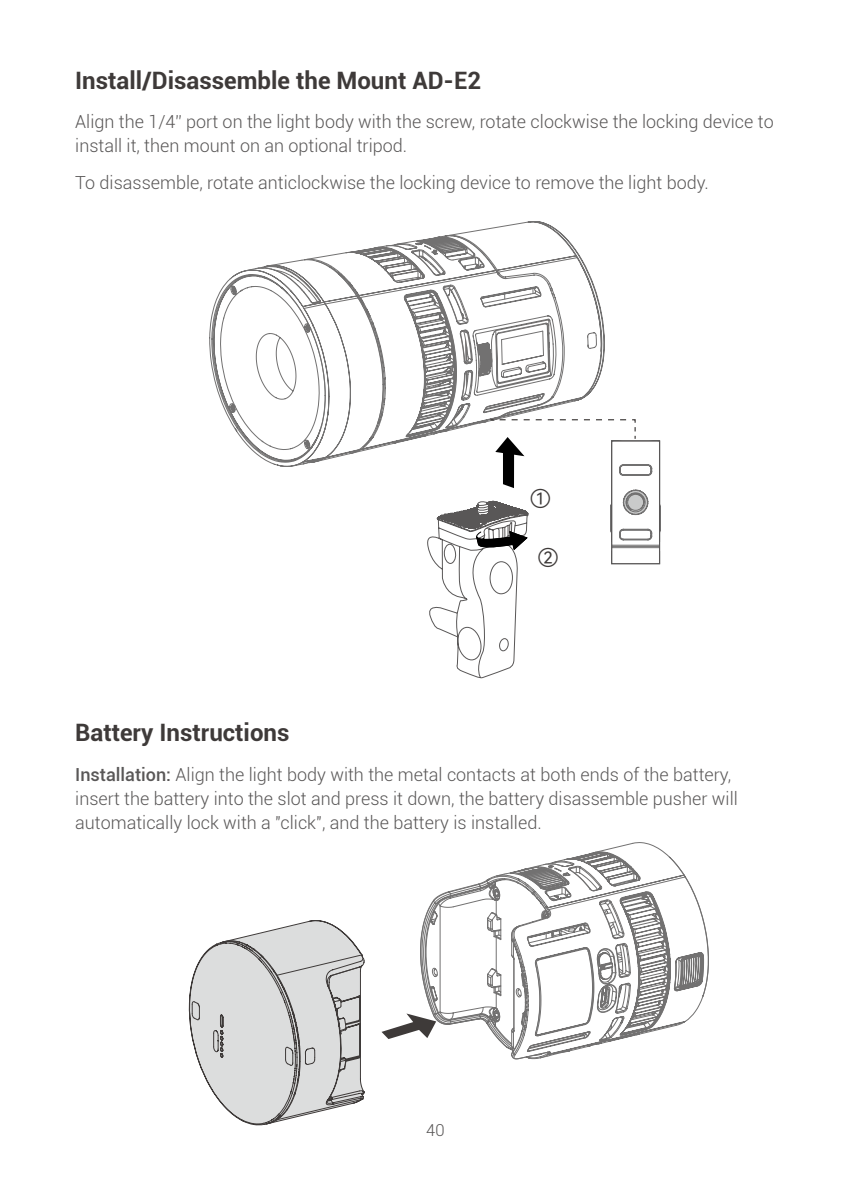
<style>
.page{position:relative;width:851px;height:1191px;background:#fff}
.page>*{position:absolute;margin:0;border:0;box-sizing:border-box;transform-origin:0 0}
.t1{font:700 24px "Roboto";color:#3e3a39}
.t2{font:20.7px "Harmony OS Sans SC";color:#3e3a39}
.t3{font:300 18px/24px "Roboto";color:#595757}
.t4{font:300 16.5px "Roboto";color:#595757}
.s1{font-weight:500}
</style>
<div class="page">
<svg style="left:189px;top:920px;width:176px;height:205px"></svg>
<svg style="left:381px;top:851px;width:323px;height:208px"></svg>
<svg style="left:209px;top:286px;width:14px;height:120px"></svg>
<svg style="left:223px;top:279px;width:6px;height:140px"></svg>
<svg style="left:231px;top:265px;width:38px;height:198px"></svg>
<svg style="left:267px;top:221px;width:261px;height:238px"></svg>
<svg style="left:269px;top:236px;width:392px;height:442px"></svg>
<div style="left:611px;top:440px;width:49px;height:124px;border:1px solid #595757"></div>
<h1 class="t1" style="left:75px;top:63px;width:407px">Install/Disassemble the Mount AD-E2</h1>
<p class="t3" style="left:75px;top:109px;width:699px">Align the 1/4” port on the light body with the screw, rotate clockwise the locking device to install it, then mount on an optional tripod.</p>
<p class="t3" style="left:75px;top:170px;width:635px">To disassemble, rotate anticlockwise the locking device to remove the light body.</p>
<h1 class="t1" style="left:75px;top:715px;width:216px">Battery Instructions</h1>
<p class="t2" style="left:530px;top:484px;width:22px">①</p>
<p class="t2" style="left:537px;top:543px;width:22px">②</p>
<p class="t3" style="left:75px;top:761px;width:664px"><span class="s1">Installation:</span> Align the light body with the metal contacts at both ends of the battery, insert the battery into the slot and press it down, the battery disassemble pusher will automatically lock with a "click", and the battery is installed.</p>
<p class="t4" style="left:426px;top:1118px;width:20px">40</p>
</div>
